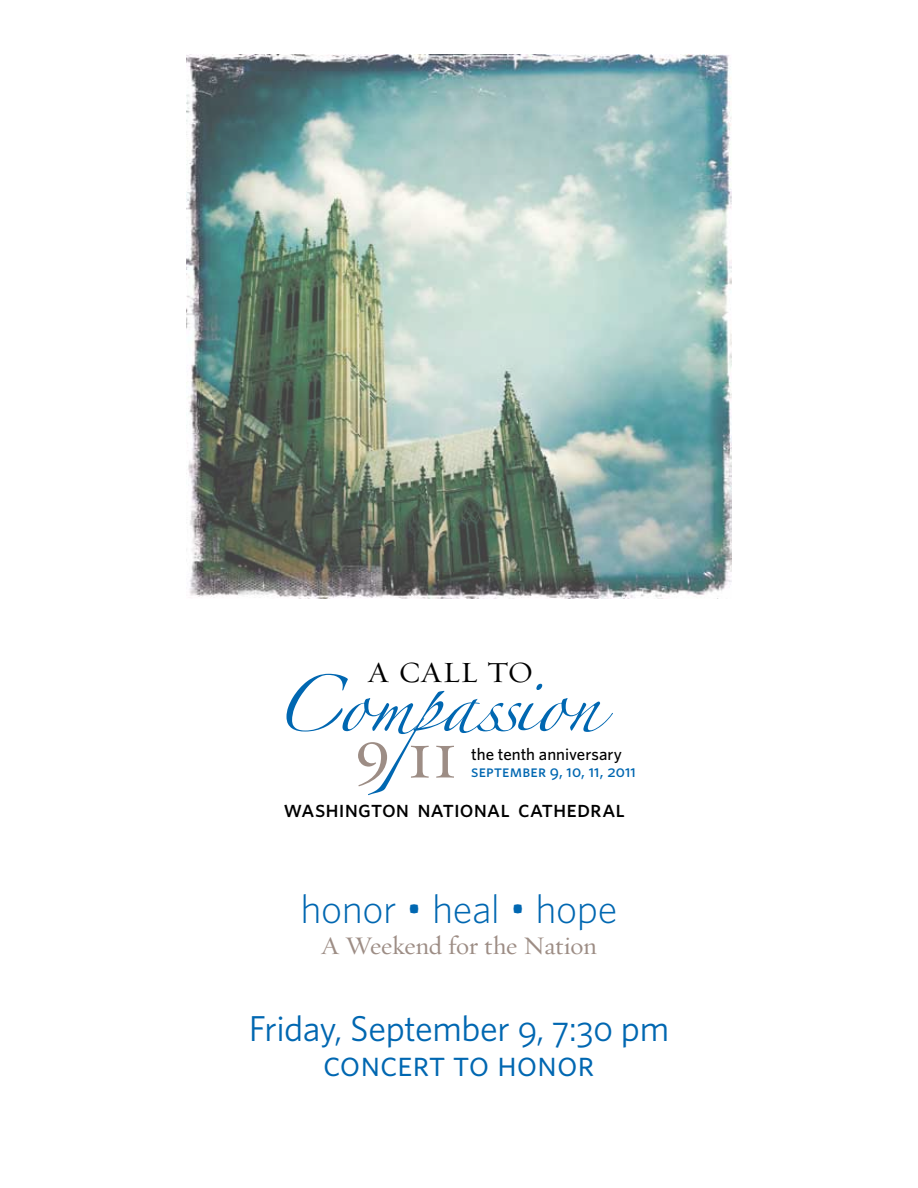
<style>
.page{position:relative;width:918px;height:1188px;background:#fff}
.page>*{position:absolute;margin:0;border:0;box-sizing:border-box;transform-origin:0 0}
.t1{font:67.5px "Requiem Text";color:#9d8d85}
.t2{font:50.7px "Zapfino";letter-spacing:-.01em;color:#0067b1}
.t3{font:300 40.5px "Whitney";letter-spacing:-.01em;color:#0067b1}
.t4{font:36px/34.5px "Whitney";letter-spacing:-.005em;color:#0067b1;text-align:center}
.t5{font:29.55px "Requiem Text";letter-spacing:.01em;color:#000}
.t6{font:25.5px "Requiem Text";letter-spacing:-.015em;color:#9d8d85}
.t7{font:500 23.85px "Whitney";letter-spacing:.005em;color:#000}
.t8{font:500 16.95px "Whitney";letter-spacing:.005em;color:#0067b1}
.t9{font:500 16.95px "Whitney";color:#000}
</style>
<div class="page">
<img style="left:187px;top:54px;width:544px;height:544px">
<p class="t5" style="left:368px;top:654px;width:167px">A CALL TO</p>
<h2 class="t2" style="left:273px;top:683px;width:329px">Compassion</h2>
<h1 class="t1" style="left:354px;top:713px;width:106px">9 11</h1>
<p class="t9" style="left:471px;top:743px;width:152px">the tenth anniversary</p>
<p class="t8" style="left:471px;top:760px;width:166px">september 9, 10, 11, 2011</p>
<p class="t7" style="left:284px;top:793px;width:343px">washington national cathedral</p>
<p class="t3" style="left:301px;top:882px;width:318px">honor • heal • hope</p>
<p class="t6" style="left:321px;top:930px;width:277px">A Weekend for the Nation</p>
<p class="t4" style="left:249px;top:1011px;width:422px">Friday, September 9, 7:30 pm concert to honor</p>
</div>
